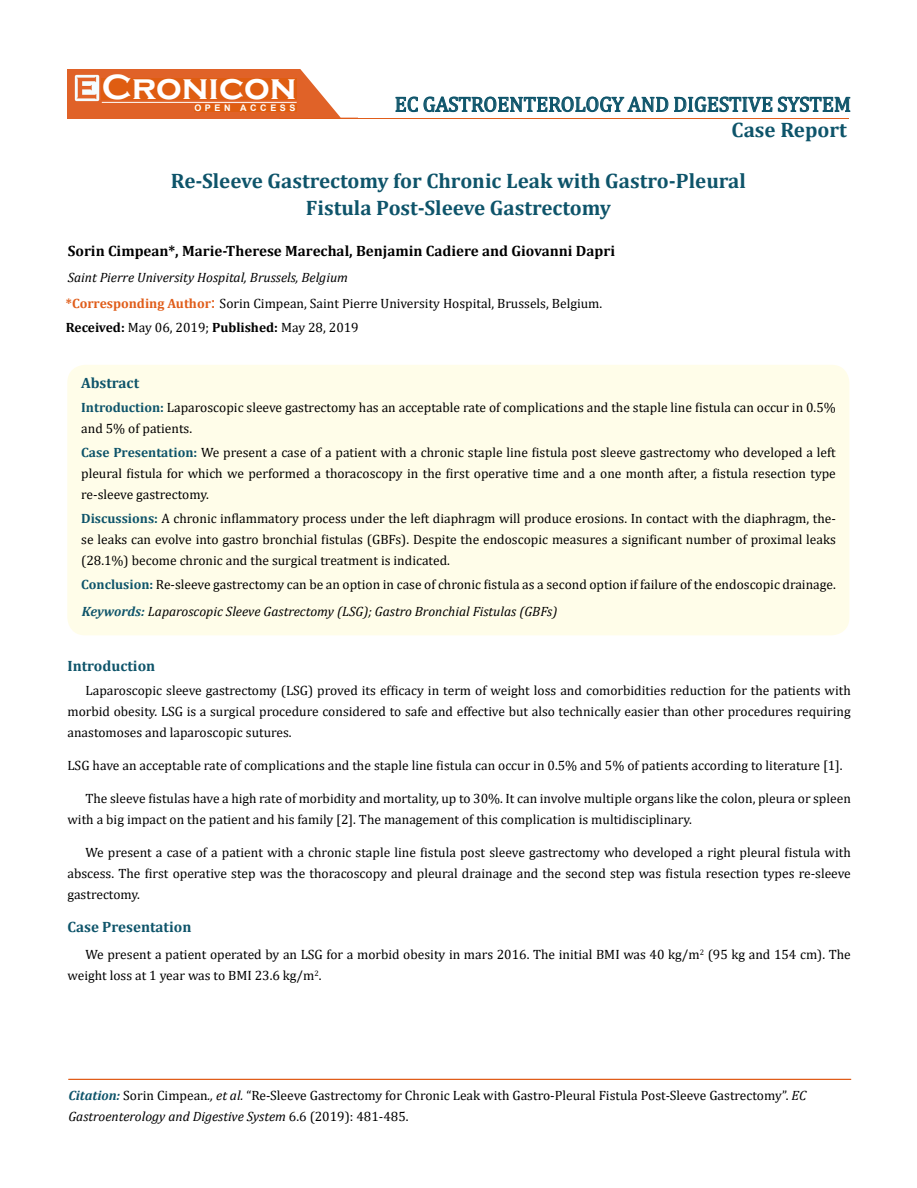
<style>
.page{position:relative;width:917px;height:1188px;background:#fff}
.page>*{position:absolute;margin:0;border:0;box-sizing:border-box;transform-origin:0 0}
.t1{font:700 36px "Copperplate Gothic";color:#fff}
.t2{font:700 21px/27px "Cambria";color:#0e546a;text-align:center}
.t3{font:21px "Cambria";color:#0e546a}
.t4{font:700 15px "Cambria";color:#000}
.t5{font:700 15px "Cambria";color:#0e546a}
.t6{font:13.5px/21px "Cambria";color:#000}
.t7{font:italic 13.5px "Cambria";color:#000}
.t8{font:700 9px "Arial";letter-spacing:.4em;color:#fff}
.s1{font-style:italic}
.s2{font-weight:700;color:#e05d1a}
.s3{font-size:18px;color:#e05d1a}
.s4{font-weight:700}
.s5{font-weight:700;color:#0e546a}
.s6{font-weight:700;font-style:italic;color:#0e546a}
</style>
<div class="page">
<div style="left:67px;top:70px;width:290px;height:49px;background:#e06228"></div>
<img style="left:75px;top:75px;width:24px;height:26px">
<div style="left:102px;top:79px;width:195px;height:21px;background:#df5d11"></div>
<div style="left:194px;top:105px;width:103px;height:7px;background:#df5d11"></div>
<svg style="left:300px;top:69px;width:550px;height:49px"></svg>
<hr style="left:102px;top:102px;width:194px;height:1px;background:#fff">
<hr style="left:279px;top:118px;width:569px;height:1px;background:#e05d1a">
<div style="left:69px;top:1079px;width:781px;height:1px;border:1px solid #e05d1a"></div>
<div style="left:67px;top:365px;width:782px;height:270px;background:#fffde9;border-radius:18px"></div>
<h1 class="t1" style="left:102px;top:68px;width:196px">Cronicon</h1>
<p class="t8" style="left:194px;top:102px;width:103px">OPEN ACCESS</p>
<h2 class="t3" style="left:394px;top:92px;width:458px">EC GASTROENTEROLOGY AND DIGESTIVE SYSTEM</h2>
<h2 class="t2" style="left:731px;top:116px;width:117px">Case Report</h2>
<h2 class="t2" style="left:171px;top:166px;width:576px">Re-Sleeve Gastrectomy for Chronic Leak with Gastro-Pleural<br>Fistula Post-Sleeve Gastrectomy</h2>
<p class="t4" style="left:68px;top:241px;width:549px">Sorin Cimpean*, Marie-Therese Marechal, Benjamin Cadiere and Giovanni Dapri</p>
<p class="t6" style="left:66px;top:265px;width:538px;line-height:24.9px"><span class="s1">Saint Pierre University Hospital, Brussels, Belgium<br></span><span class="s2">*Corresponding Author</span><span class="s3">:</span> Sorin Cimpean, Saint Pierre University Hospital, Brussels, Belgium.<br><span class="s4">Received:</span> May 06, 2019; <span class="s4">Published:</span> May 28, 2019</p>
<p class="t5" style="left:81px;top:373px;width:60px">Abstract</p>
<p class="t6" style="left:81px;top:397px;width:756px"><span class="s5">Introduction:</span> Laparoscopic sleeve gastrectomy has an acceptable rate of complications and the staple line fistula can occur in 0.5% and 5% of patients.</p>
<p class="t6" style="left:81px;top:442px;width:756px;text-align:justify"><span class="s5">Case Presentation:</span> We present a case of a patient with a chronic staple line fistula post sleeve gastrectomy who developed a left pleural fistula for which we performed a thoracoscopy in the first operative time and a one month after, a fistula resection type re-sleeve gastrectomy.</p>
<p class="t6" style="left:81px;top:508px;width:756px;text-align:justify"><span class="s5">Discussions:</span> A chronic inflammatory process under the left diaphragm will produce erosions. In contact with the diaphragm, the&shy;se leaks can evolve into gastro bronchial fistulas (GBFs). Despite the endoscopic measures a significant number of proximal leaks (28.1%) become chronic and the surgical treatment is indicated.</p>
<p class="t6" style="left:81px;top:574px;width:756px"><span class="s5">Conclusion:</span> Re-sleeve gastrectomy can be an option in case of chronic fistula as a second option if failure of the endoscopic drainage.</p>
<p class="t7" style="left:82px;top:602px;width:477px"><span class="s5">Keywords:</span> Laparoscopic Sleeve Gastrectomy (LSG); Gastro Bronchial Fistulas (GBFs)</p>
<p class="t5" style="left:67px;top:655px;width:89px">Introduction</p>
<p class="t6" style="left:67px;top:680px;width:784px;text-align:justify;text-indent:18px">Laparoscopic sleeve gastrectomy (LSG) proved its efficacy in term of weight loss and comorbidities reduction for the patients with morbid obesity. LSG is a surgical procedure considered to safe and effective but also technically easier than other procedures requiring anastomoses and laparoscopic sutures.</p>
<p class="t6" style="left:67px;top:755px;width:776px">LSG have an acceptable rate of complications and the staple line fistula can occur in 0.5% and 5% of patients according to literature [1].</p>
<p class="t6" style="left:67px;top:788px;width:784px;text-indent:18px">The sleeve fistulas have a high rate of morbidity and mortality, up to 30%. It can involve multiple organs like the colon, pleura or spleen with a big impact on the patient and his family [2]. The management of this complication is multidisciplinary.</p>
<p class="t6" style="left:67px;top:842px;width:784px;text-align:justify;text-indent:18px">We present a case of a patient with a chronic staple line fistula post sleeve gastrectomy who developed a right pleural fistula with abscess. The first operative step was the thoracoscopy and pleural drainage and the second step was fistula resection types re-sleeve gastrectomy.</p>
<p class="t5" style="left:67px;top:916px;width:125px">Case Presentation</p>
<p class="t6" style="left:67px;top:944px;width:784px;text-indent:18px">We present a patient operated by an LSG for a morbid obesity in mars 2016. The initial BMI was 40 kg/m<sup>2</sup> (95 kg and 154 cm). The weight loss at 1 year was to BMI 23.6 kg/m<sup>2</sup>.</p>
<p class="t6" style="left:68px;top:1085px;width:739px"><span class="s6">Citation:</span> Sorin Cimpean<span class="s1">., et al.</span> “Re-Sleeve Gastrectomy for Chronic Leak with Gastro-Pleural Fistula Post-Sleeve Gastrectomy”. <span class="s1">EC<br>Gastroenterology and Digestive System</span> 6.6 (2019): 481-485.</p>
</div>
